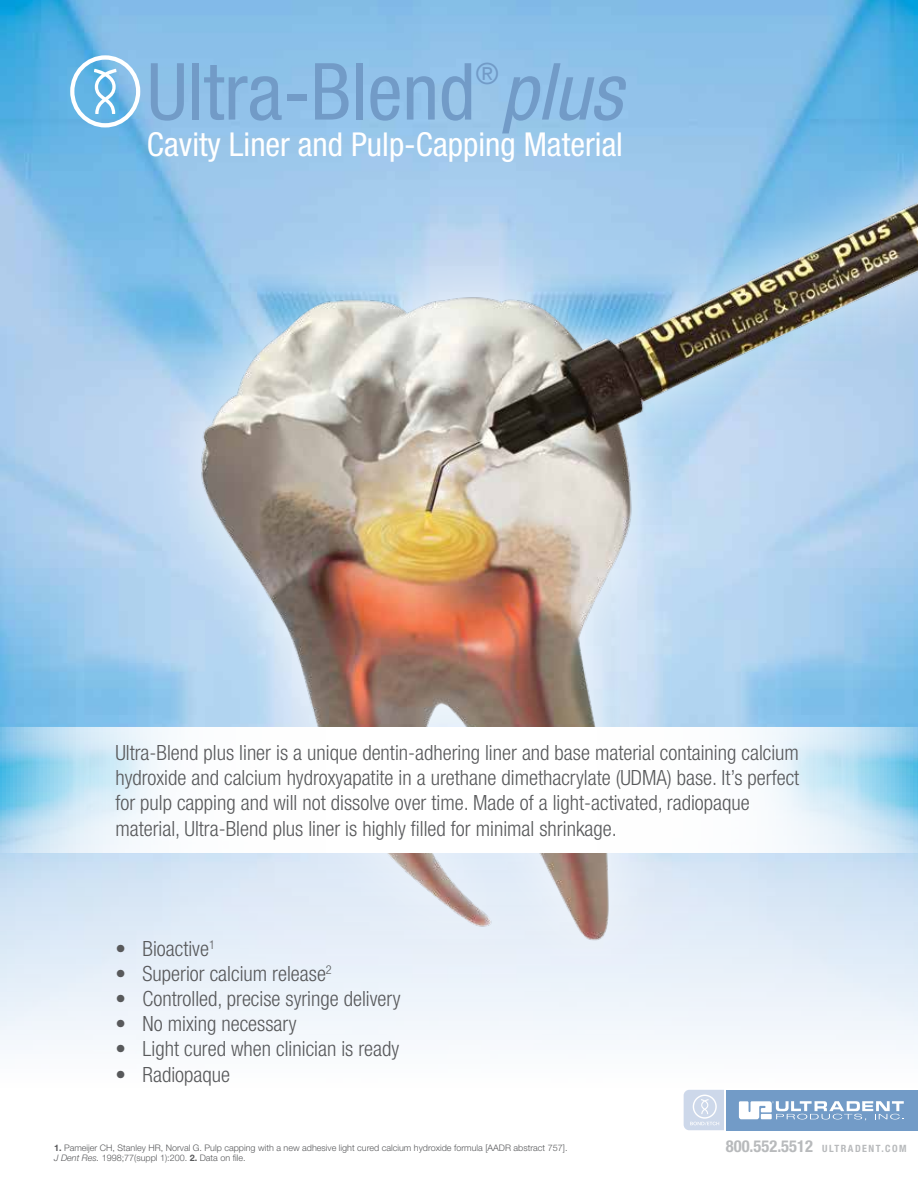
<style>
.page{position:relative;width:918px;height:1188px;background:#fff}
.page>*{position:absolute;margin:0;border:0;box-sizing:border-box;transform-origin:0 0}
.t1{font:condensed 78.9px "Helvetica Neue LT Std";color:#729bc7}
.t2{font:condensed 33px "Helvetica Neue LT Std";color:#fff}
.t3{font:condensed 29.4px "Helvetica Neue LT Std";color:#729bc7}
.t4{font:300 condensed 21px/25.2px "Helvetica Neue LT Std";color:#58595b}
.t5{font:700 condensed 10.05px "Helvetica Neue LT Std";letter-spacing:.15em;color:#b8babc}
.t6{font:300 9px/10.8px "Helvetica Neue LT Std";color:#58595b}
.s1{font-style:italic}
.s2{font-weight:700}
.s3{font-size:16.5px}
</style>
<div class="page">
<img style="left:0;top:0;width:918px;height:1131px">
<div style="left:142px;top:142px;width:776px;height:854px;background:#fff;opacity:.75"></div>
<img style="left:139px;top:190px;width:779px;height:808px">
<svg style="left:70px;top:55px;width:70px;height:73px"></svg>
<svg style="left:0;top:728px;width:918px;height:125px"></svg>
<div style="left:726px;top:1090px;width:192px;height:40px;background:#729bc7"></div>
<svg style="left:739px;top:1101px;width:165px;height:19px"></svg>
<hr style="left:724px;top:1090px;width:2px;height:40px;background:#fff">
<svg style="left:684px;top:1090px;width:40px;height:40px"></svg>
<h3 class="t3" style="left:476px;top:56px;width:25px">®</h3>
<h1 class="t1" style="left:147px;top:46px;width:477px">Ultra-Blend <span class="s1">plus</span></h1>
<h2 class="t2" style="left:147px;top:125px;width:478px">Cavity Liner and Pulp-Capping Material</h2>
<p class="t4" style="left:115px;top:740px;width:685px">Ultra-Blend plus liner is a unique dentin-adhering liner and base material containing calcium hydroxide and calcium hydroxyapatite in a urethane dimethacrylate (UDMA) base. It’s perfect for pulp capping and will not dissolve over time. Made of a light-activated, radiopaque material, Ultra-Blend plus liner is highly filled for minimal shrinkage.</p>
<p class="t4" style="left:116px;top:935px;width:101px">• Bioactive<sup>1</sup></p>
<p class="t4" style="left:116px;top:961px;width:218px">• Superior calcium release<sup>2</sup></p>
<p class="t4" style="left:116px;top:986px;width:286px">• Controlled, precise syringe delivery</p>
<p class="t4" style="left:116px;top:1011px;width:182px">• No mixing necessary</p>
<p class="t4" style="left:116px;top:1036px;width:285px">• Light cured when clinician is ready</p>
<p class="t4" style="left:116px;top:1061px;width:116px">• Radiopaque</p>
<p class="t6" style="left:54px;top:1142px;width:515px"><span class="s2">1.</span> Pameijer CH, Stanley HR, Norval G. Pulp capping with a new adhesive light cured calcium hydroxide formula [AADR abstract 757].<br><span class="s1">J Dent Res.</span> 1998;77(suppl 1):200. <span class="s2">2.</span> Data on file.</p>
<p class="t5" style="left:726px;top:1143px;width:182px"><span class="s3">800.552.5512</span> ULTRADENT.COM</p>
</div>
